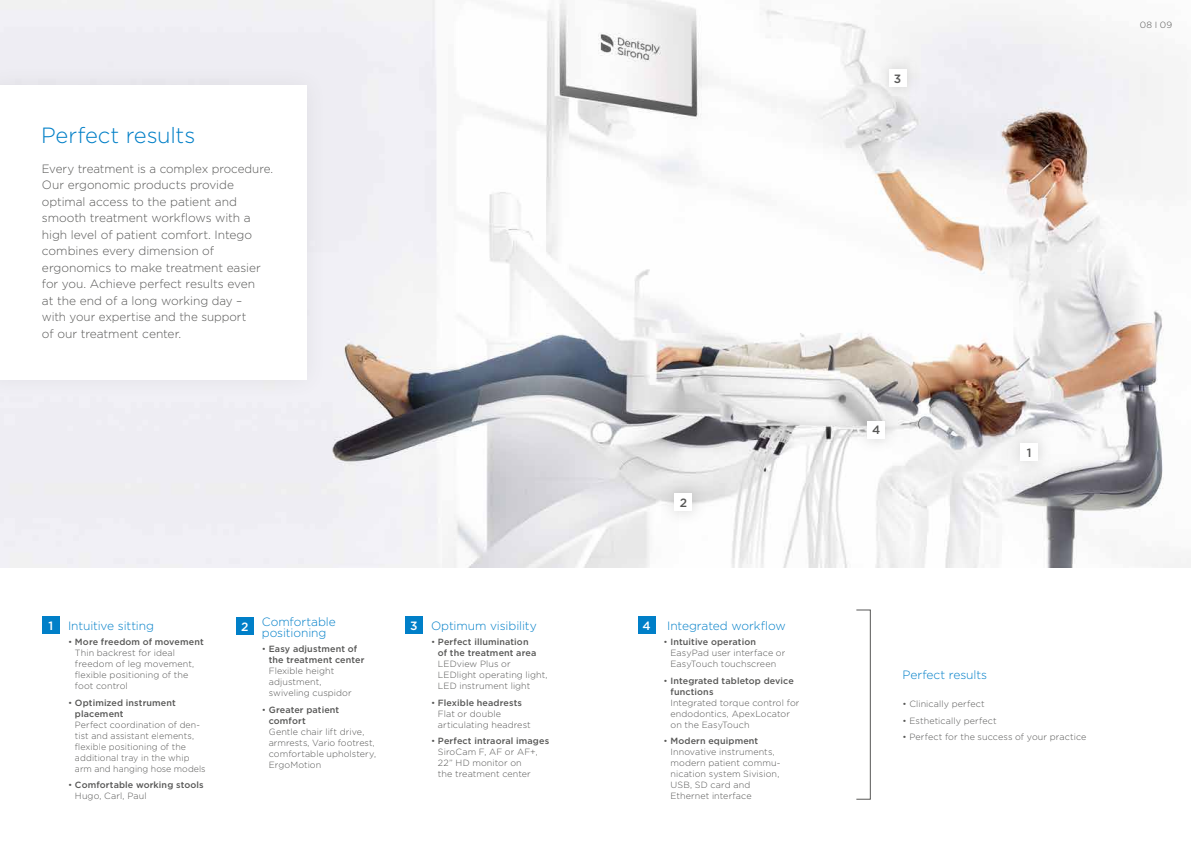
<style>
.page{position:relative;width:1191px;height:842px;background:#fff}
.page>*{position:absolute;margin:0;border:0;box-sizing:border-box;transform-origin:0 0}
.t1{font:300 22px "Gotham";letter-spacing:-.01em;color:#007fc7}
.t2{font:300 12px/16.5px "Gotham";letter-spacing:-.005em;color:#575756}
.t3{font:300 12px/11px "Gotham";letter-spacing:-.01em;color:#007fc8}
.t4{font:500 12px "Gotham";color:#575756}
.t5{font:500 12px "Gotham";color:#fff}
.t6{font:300 9px/11px "Gotham";letter-spacing:.01em;color:#575756}
.t7{font:500 9px/11px "Gotham";letter-spacing:.015em;color:#575756}
.s1{font-weight:300}
.s2{font-weight:500}
</style>
<div class="page">
<img style="left:0;top:0;width:1191px;height:567px">
<div style="left:873px;top:54px;width:48px;height:48px;background:#f0f0f1"></div>
<div style="left:889px;top:69px;width:17px;height:17px;background:#fff"></div>
<div style="left:852px;top:405px;width:48px;height:49px;background:#575756;opacity:.3"></div>
<div style="left:867px;top:421px;width:17px;height:17px;background:#fff"></div>
<div style="left:1005px;top:428px;width:48px;height:48px;background:#f3f3f3"></div>
<div style="left:1020px;top:444px;width:17px;height:17px;background:#fff"></div>
<div style="left:659px;top:478px;width:48px;height:48px;background:#575756;opacity:.3"></div>
<div style="left:675px;top:493px;width:17px;height:17px;background:#fff"></div>
<div style="left:0;top:64px;width:328px;height:337px;background:#ecebf1"></div>
<div style="left:0;top:85px;width:307px;height:295px;background:#fff"></div>
<div style="left:236px;top:617px;width:17px;height:17px;background:#007fc8"></div>
<div style="left:638px;top:616px;width:17px;height:17px;background:#007fc8"></div>
<div style="left:43px;top:616px;width:17px;height:17px;background:#007fc8"></div>
<div style="left:405px;top:616px;width:17px;height:17px;background:#007fc8"></div>
<h1 class="t1" style="left:41px;top:121px;width:156px">Perfect results</h1>
<p class="t2" style="left:42px;top:160px;width:233px">Every treatment is a complex procedure.<br>Our ergonomic products provide optimal access to the patient and smooth treatment workflows with a high level of patient comfort. Intego combines every dimension of ergonomics to make treatment easier for you. Achieve perfect results even<br>at the end of a long working day –<br>with your expertise and the support<br>of our treatment center.</p>
<h2 class="t4" style="left:679px;top:494px;width:9px">2</h2>
<h2 class="t3" style="left:262px;top:615px;width:76px">Comfortable positioning</h2>
<p class="t7" style="left:269px;top:643px;width:97px;text-indent:-7px"><span class="s1">•</span> Easy adjustment of the treatment center</p>
<p class="t6" style="left:269px;top:665px;width:84px">Flexible height adjustment, swiveling cuspidor</p>
<p class="t7" style="left:269px;top:704px;width:72px;text-indent:-7px"><span class="s1">•</span> Greater patient comfort</p>
<p class="t6" style="left:269px;top:726px;width:109px">Gentle chair lift drive, armrests, Vario footrest, comfortable upholstery,<br>ErgoMotion</p>
<h2 class="t5" style="left:241px;top:618px;width:9px">2</h2>
<h2 class="t3" style="left:667px;top:620px;width:120px">Integrated workflow</h2>
<p class="t6" style="left:670px;top:636px;width:116px;text-indent:-7px">• <span class="s2">Intuitive operation<br></span>EasyPad user interface or<br>EasyTouch touchscreen</p>
<p class="t7" style="left:670px;top:675px;width:125px;text-indent:-7px"><span class="s1">•</span> Integrated tabletop device functions</p>
<p class="t6" style="left:670px;top:697px;width:130px">Integrated torque control for endodontics, ApexLocator on the EasyTouch</p>
<p class="t6" style="left:670px;top:735px;width:110px;text-indent:-7px">• <span class="s2">Modern equipment<br></span>Innovative instruments, modern patient commu&shy;nication system Sivision,<br>USB, SD card and<br>Ethernet interface</p>
<h2 class="t5" style="left:49px;top:618px;width:6px">1</h2>
<h2 class="t3" style="left:431px;top:620px;width:107px">Optimum visibility</h2>
<p class="t7" style="left:438px;top:636px;width:100px;text-indent:-7px"><span class="s1">•</span> Perfect illumination of the treatment area</p>
<p class="t6" style="left:438px;top:658px;width:111px">LEDview Plus or<br>LEDlight operating light,<br>LED instrument light</p>
<p class="t6" style="left:438px;top:697px;width:94px;text-indent:-7px">• <span class="s2">Flexible headrests<br></span>Flat or double articulating headrest</p>
<p class="t6" style="left:438px;top:735px;width:113px;text-indent:-7px">• <span class="s2">Perfect intraoral images<br></span>SiroCam F, AF or AF+,<br>22” HD monitor on<br>the treatment center</p>
<h2 class="t3" style="left:68px;top:620px;width:88px">Intuitive sitting</h2>
<h2 class="t5" style="left:642px;top:618px;width:10px">4</h2>
<p class="t6" style="left:75px;top:636px;width:130px;text-indent:-7px">• <span class="s2">More freedom of movement<br></span>Thin backrest for ideal freedom of leg movement, flexible positioning of the foot control</p>
<p class="t7" style="left:75px;top:697px;width:102px;text-indent:-7px"><span class="s1">•</span> Optimized instrument placement</p>
<p class="t6" style="left:75px;top:719px;width:132px">Perfect coordination of den&shy;tist and assistant elements, flexible positioning of the additional tray in the whip arm and hanging hose models</p>
<p class="t7" style="left:75px;top:780px;width:130px;text-indent:-7px"><span class="s1">•</span> Comfortable working stools<br><span class="s1">Hugo, Carl, Paul</span></p>
<h2 class="t5" style="left:410px;top:618px;width:9px">3</h2>
<h2 class="t4" style="left:893px;top:71px;width:9px">3</h2>
<p class="t6" style="left:1139px;top:19px;width:34px">08 I 09</p>
<h2 class="t4" style="left:872px;top:422px;width:10px">4</h2>
<h2 class="t4" style="left:1027px;top:445px;width:6px">1</h2>
<h2 class="t3" style="left:902px;top:668px;width:86px">Perfect results</h2>
<p class="t6" style="left:902px;top:698px;width:84px">• Clinically perfect</p>
<p class="t6" style="left:902px;top:715px;width:96px">• Esthetically perfect</p>
<p class="t6" style="left:902px;top:731px;width:185px">• Perfect for the success of your practice</p>
</div>
